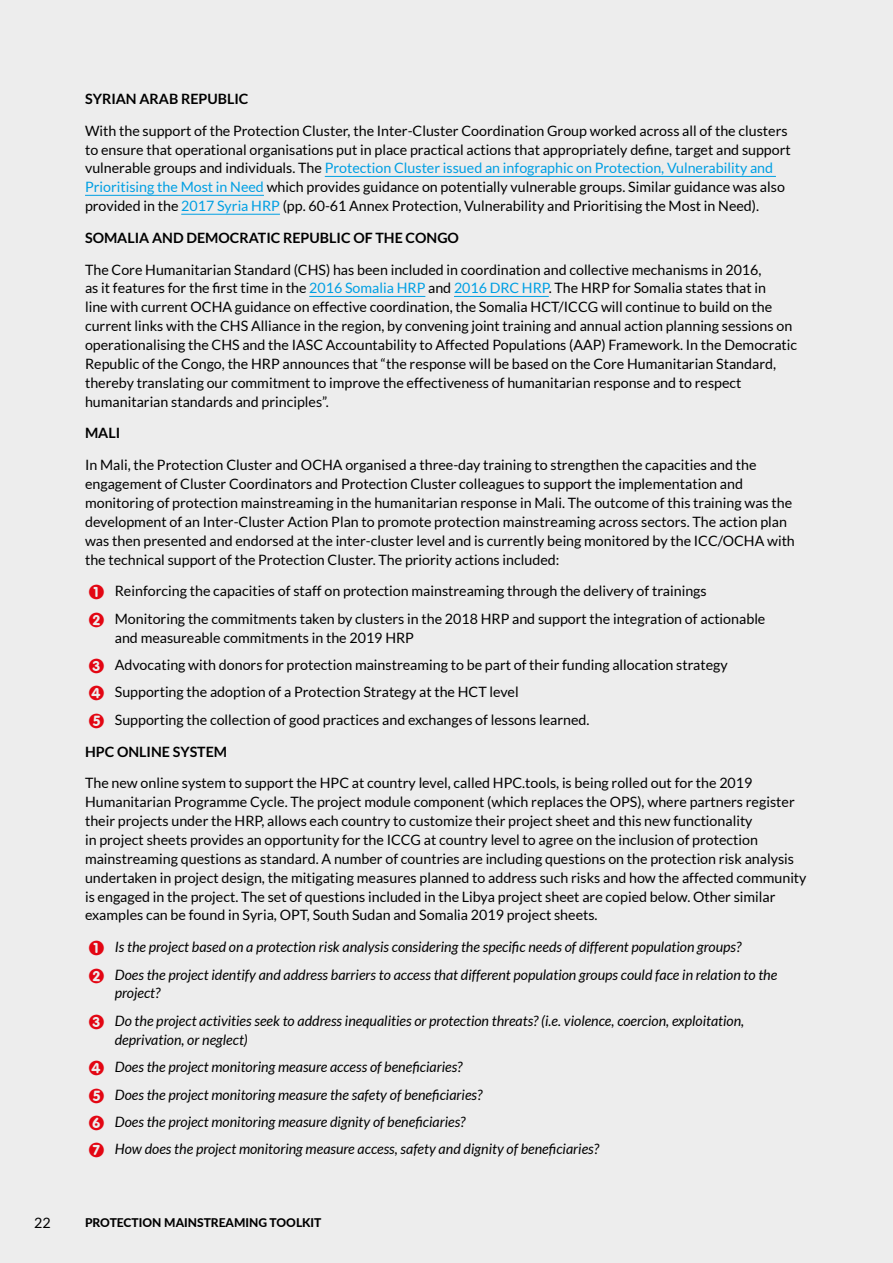
<style>
.page{position:relative;width:893px;height:1263px;background:#ededed}
.page>*{position:absolute;margin:0;border:0;box-sizing:border-box;transform-origin:0 0}
.t1{font:14.25px/18.9px "Lato";color:#000}
.t2{font:italic 14.25px/27.5px "Lato";color:#000}
.t3{font:700 14.25px "Lato";color:#000}
.t4{font:800 12px "Lato";color:#000}
.s1{color:#009fe3}
.s2{font-family:"Circled";font-size:18px;color:#e30613}
.s3{font-family:"Circled";font-style:normal;font-size:18px;color:#e30613}
</style>
<div class="page">
<hr style="left:325px;top:176px;width:451px;height:1px;background:#009fe3">
<hr style="left:85px;top:195px;width:179px;height:1px;background:#009fe3">
<hr style="left:181px;top:214px;width:99px;height:1px;background:#009fe3">
<hr style="left:309px;top:296px;width:116px;height:1px;background:#009fe3">
<hr style="left:454px;top:296px;width:95px;height:1px;background:#009fe3">
<p class="t3" style="left:85px;top:91px;width:165px">SYRIAN ARAB REPUBLIC</p>
<p class="t1" style="left:85px;top:121px;width:707px">With the support of the Protection Cluster, the Inter-Cluster Coordination Group worked across all of the clusters to ensure that operational organisations put in place practical actions that appropriately define, target and support vulnerable groups and individuals. The <span class="s1">Protection Cluster issued an infographic on Protection, Vulnerability and Prioritising the Most in Need</span> which provides guidance on potentially vulnerable groups. Similar guidance was also provided in the <span class="s1">2017 Syria HRP</span> (pp. 60-61 Annex Protection, Vulnerability and Prioritising the Most in Need).</p>
<p class="t3" style="left:85px;top:229px;width:375px">SOMALIA AND DEMOCRATIC REPUBLIC OF THE CONGO</p>
<p class="t1" style="left:85px;top:260px;width:714px">The Core Humanitarian Standard (CHS) has been included in coordination and collective mechanisms in 2016,<br>as it features for the first time in the <span class="s1">2016 Somalia HRP</span> and <span class="s1">2016 DRC HRP</span>. The HRP for Somalia states that in<br>line with current OCHA guidance on effective coordination, the Somalia HCT/ICCG will continue to build on the current links with the CHS Alliance in the region, by convening joint training and annual action planning sessions on operationalising the CHS and the IASC Accountability to Affected Populations (AAP) Framework. In the Democratic Republic of the Congo, the HRP announces that “the response will be based on the Core Humanitarian Standard, thereby translating our commitment to improve the effectiveness of humanitarian response and to respect humanitarian standards and principles”.</p>
<p class="t3" style="left:85px;top:425px;width:37px">MALI</p>
<p class="t1" style="left:85px;top:455px;width:711px">In Mali, the Protection Cluster and OCHA organised a three-day training to strengthen the capacities and the engagement of Cluster Coordinators and Protection Cluster colleagues to support the implementation and monitoring of protection mainstreaming in the humanitarian response in Mali. The outcome of this training was the development of an Inter-Cluster Action Plan to promote protection mainstreaming across sectors. The action plan was then presented and endorsed at the inter-cluster level and is currently being monitored by the ICC/OCHA with the technical support of the Protection Cluster. The priority actions included:</p>
<p class="t1" style="left:89px;top:577px;width:678px;line-height:27.5px"><span class="s2">1</span> Reinforcing the capacities of staff on protection mainstreaming through the delivery of trainings<br><span class="s2">2</span> Monitoring the commitments taken by clusters in the 2018 HRP and support the integration of actionable</p>
<p class="t1" style="left:89px;top:624px;width:640px;line-height:27.5px;text-indent:26px">and measureable commitments in the 2019 HRP<br><span class="s2">3</span> Advocating with donors for protection mainstreaming to be part of their funding allocation strategy <span class="s2">4</span> Supporting the adoption of a Protection Strategy at the HCT level<br><span class="s2">5</span> Supporting the collection of good practices and exchanges of lessons learned.</p>
<p class="t3" style="left:85px;top:743px;width:144px">HPC ONLINE SYSTEM</p>
<p class="t1" style="left:85px;top:773px;width:723px">The new online system to support the HPC at country level, called HPC.tools, is being rolled out for the 2019<br>Humanitarian Programme Cycle. The project module component (which replaces the OPS), where partners register their projects under the HRP, allows each country to customize their project sheet and this new functionality<br>in project sheets provides an opportunity for the ICCG at country level to agree on the inclusion of protection mainstreaming questions as standard. A number of countries are including questions on the protection risk analysis undertaken in project design, the mitigating measures planned to address such risks and how the affected community is engaged in the project. The set of questions included in the Libya project sheet are copied below. Other similar examples can be found in Syria, OPT, South Sudan and Somalia 2019 project sheets.</p>
<p class="t2" style="left:89px;top:934px;width:689px"><span class="s3">1</span> Is the project based on a protection risk analysis considering the specific needs of different population groups?<br><span class="s3">2</span> Does the project identify and address barriers to access that different population groups could face in relation to the</p>
<p class="t2" style="left:89px;top:980px;width:656px;text-indent:26px">project?<br><span class="s3">3</span> Do the project activities seek to address inequalities or protection threats? (i.e. violence, coercion, exploitation,</p>
<p class="t2" style="left:89px;top:1026px;width:511px;text-indent:26px">deprivation, or neglect)<br><span class="s3">4</span> Does the project monitoring measure access of beneficiaries?<br><span class="s3">5</span> Does the project monitoring measure the safety of beneficiaries?<br><span class="s3">6</span> Does the project monitoring measure dignity of beneficiaries?<br><span class="s3">7</span> How does the project monitoring measure access, safety and dignity of beneficiaries?</p>
<p class="t1" style="left:34px;top:1213px;width:18px">22</p>
<p class="t4" style="left:85px;top:1214px;width:238px">PROTECTION MAINSTREAMING TOOLKIT</p>
</div>
